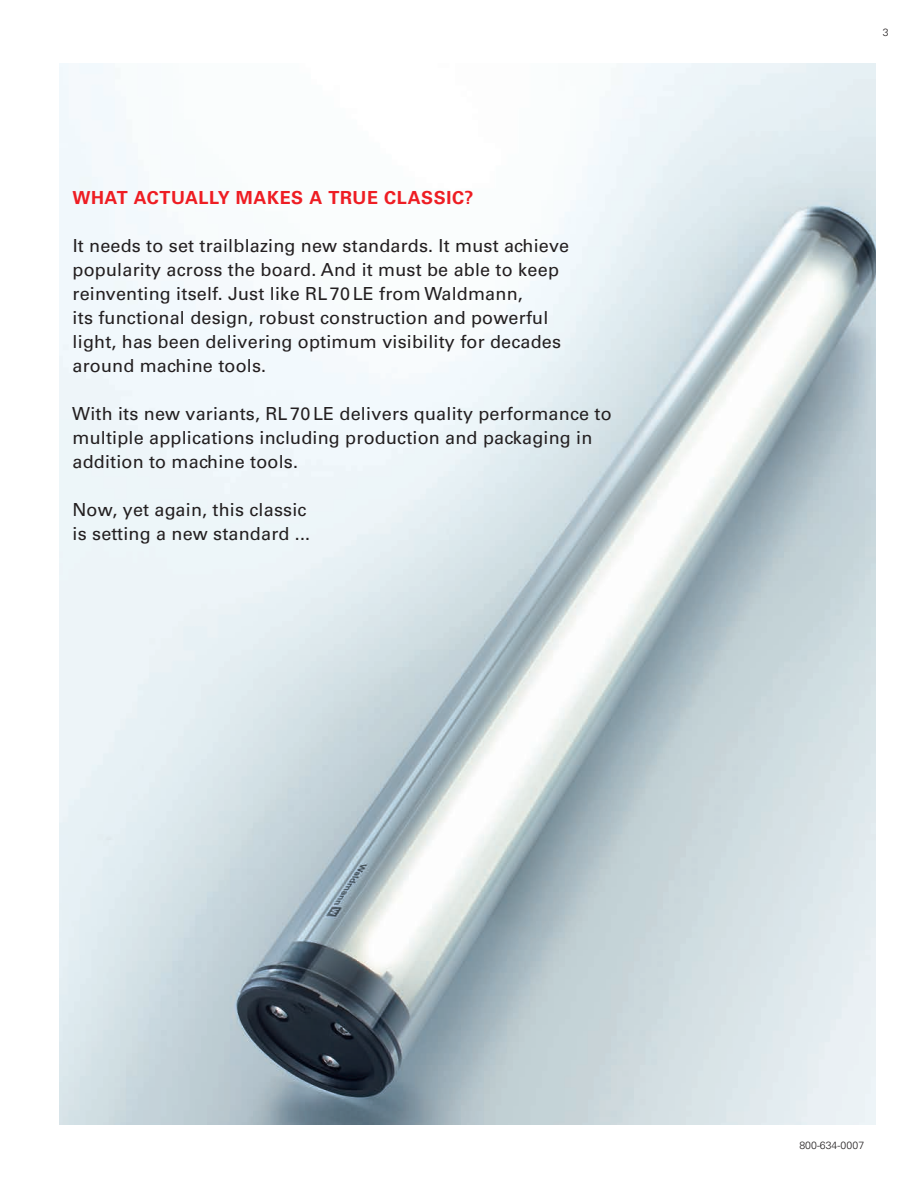
<style>
.page{position:relative;width:918px;height:1188px;background:#fff}
.page>*{position:absolute;margin:0;border:0;box-sizing:border-box;transform-origin:0 0}
.t1{font:18px/24px "Univers LT Std";letter-spacing:.01em;color:#231f20}
.t2{font:700 18px "Univers LT Std";letter-spacing:.03em;color:#ee1d23}
.t3{font:300 10.5px "Univers LT Std";color:#231f20}
</style>
<div class="page">
<img style="left:60px;top:64px;width:815px;height:1060px">
<p class="t2" style="left:72px;top:187px;width:403px">WHAT ACTUALLY MAKES A TRUE CLASSIC?</p>
<p class="t1" style="left:72px;top:234px;width:498px">It needs to set trailblazing new standards. It must achieve popularity across the board. And it must be able to keep reinventing itself. Just like RL 70 LE from Waldmann,<br>its functional design, robust construction and powerful light, has been delivering optimum visibility for decades around machine tools.</p>
<p class="t1" style="left:72px;top:402px;width:541px">With its new variants, RL 70 LE delivers quality performance to multiple applications including production and packaging in addition to machine tools.</p>
<p class="t1" style="left:72px;top:498px;width:239px">Now, yet again, this classic is setting a new standard ...</p>
<p class="t3" style="left:883px;top:26px;width:7px">3</p>
<p class="t3" style="left:799px;top:1139px;width:66px">800-634-0007</p>
</div>
